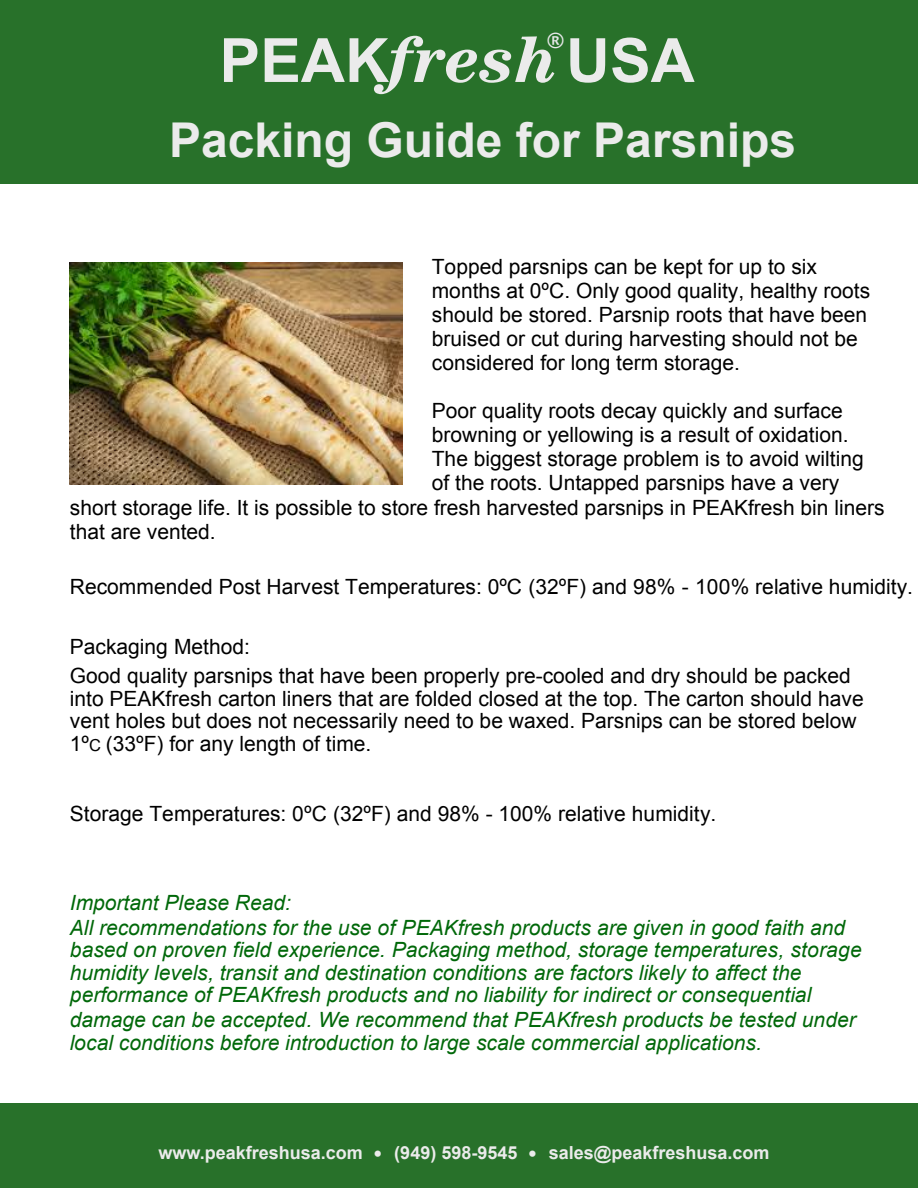
<style>
.page{position:relative;width:918px;height:1188px;background:#fff}
.page>*{position:absolute;margin:0;border:0;box-sizing:border-box;transform-origin:0 0}
.t1{font:700 61.05px "Arial";color:#ebebeb}
.t2{font:700 48px "Arial";color:#ebebeb}
.t3{font:21px/24px "Arial";color:#000}
.t4{font:italic 21px/22.5px "Arial";color:#006809}
.t5{font:700 21px "Lucida Grande";color:#e7e8e9}
.t6{font:700 18px "Arial";color:#ebebeb}
.s1{font-family:"Century Std";font-style:italic;font-size:67.2px}
.s2{font-size:16.5px}
.s3{font-family:"Lucida Grande";font-weight:400}
</style>
<div class="page">
<div style="left:0;top:0;width:918px;height:184px;background:#28712a"></div>
<img style="left:70px;top:262px;width:333px;height:222px">
<div style="left:0;top:1103px;width:918px;height:85px;background:#28712a"></div>
<p class="t5" style="left:547px;top:32px;width:19px">®</p>
<h1 class="t1" style="left:220px;top:38px;width:477px">PEAK<span class="s1">fresh</span>USA</h1>
<h2 class="t2" style="left:169px;top:122px;width:628px">Packing Guide for Parsnips</h2>
<p class="t3" style="left:432px;top:257px;width:440px">Topped parsnips can be kept for up to six months at 0ºC. Only good quality, healthy roots should be stored. Parsnip roots that have been bruised or cut during harvesting should not be considered for long term storage.</p>
<p class="t3" style="left:432px;top:401px;width:412px">Poor quality roots decay quickly and surface</p>
<p class="t3" style="left:432px;top:425px;width:418px">browning or yellowing is a result of oxidation.</p>
<p class="t3" style="left:432px;top:449px;width:433px">The biggest storage problem is to avoid wilting</p>
<p class="t3" style="left:432px;top:473px;width:409px">of the roots. Untapped parsnips have a very</p>
<p class="t3" style="left:70px;top:497px;width:816px">short storage life. It is possible to store fresh harvested parsnips in PEAKfresh bin liners</p>
<p class="t3" style="left:70px;top:521px;width:147px">that are vented.</p>
<p class="t3" style="left:70px;top:577px;width:845px">Recommended Post Harvest Temperatures: 0ºC (32ºF) and 98% - 100% relative humidity.</p>
<p class="t3" style="left:70px;top:635px;width:783px;line-height:28.8px">Packaging Method:<br>Good quality parsnips that have been properly pre-cooled and dry should be packed</p>
<p class="t3" style="left:70px;top:689px;width:795px;line-height:22.5px">into PEAKfresh carton liners that are folded closed at the top. The carton should have vent holes but does not necessarily need to be waxed. Parsnips can be stored below<br>1º<span class="s2">C</span> (33ºF) for any length of time.</p>
<p class="t3" style="left:70px;top:803px;width:648px">Storage Temperatures: 0ºC (32ºF) and 98% - 100% relative humidity.</p>
<p class="t4" style="left:70px;top:892px;width:777px;line-height:24.9px">Important Please Read:<br>All recommendations for the use of PEAKfresh products are given in good faith and</p>
<p class="t4" style="left:70px;top:941px;width:793px">based on proven field experience. Packaging method, storage temperatures, storage humidity levels, transit and destination conditions are factors likely to affect the performance of PEAKfresh products and no liability for indirect or consequential</p>
<p class="t4" style="left:70px;top:1010px;width:787px">damage can be accepted. We recommend that PEAKfresh products be tested under local conditions before introduction to large scale commercial applications.</p>
<p class="t6" style="left:158px;top:1146px;width:613px">www.peakfreshusa.com <span class="s3">•</span> (949) 598-9545 <span class="s3">•</span> sales@peakfreshusa.com</p>
</div>
